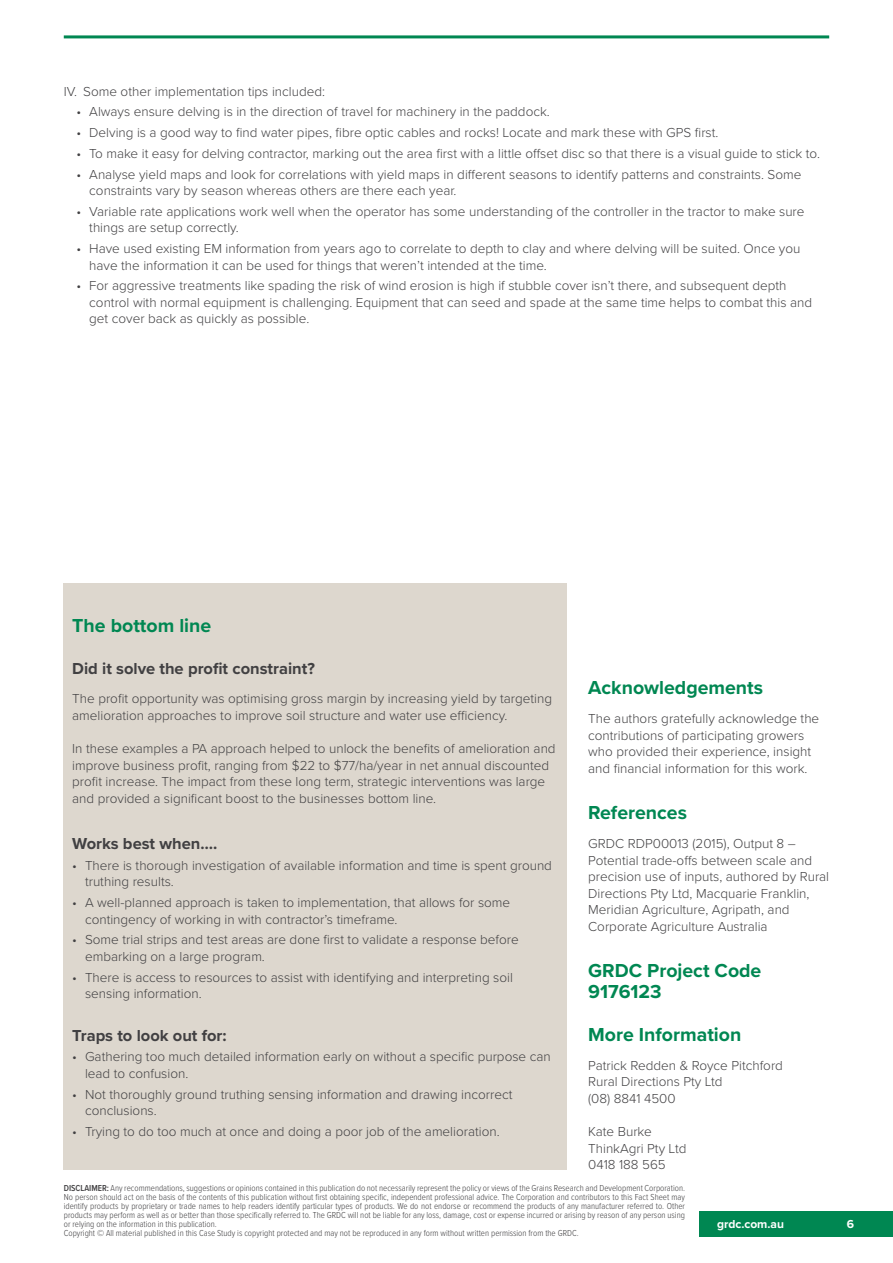
<style>
.page{position:relative;width:893px;height:1263px;background:#fff}
.page>*{position:absolute;margin:0;border:0;box-sizing:border-box;transform-origin:0 0}
.t1{font:700 19.5px/21px "Proxima Nova";color:#008752}
.t2{font:700 16.5px "Proxima Nova";color:#414042}
.t3{font:300 13.5px/16.5px "Proxima Nova";color:#414042}
.t4{font:700 12px "Proxima Nova";color:#fff}
.t5{font:300 9px/9px "Proxima Nova Cond";color:#414042}
.s1{font-weight:600}
</style>
<div class="page">
<div style="left:699px;top:1211px;width:194px;height:25px;background:#008752"></div>
<hr style="left:64px;top:35px;width:765px;height:3px;background:#008752">
<div style="left:64px;top:583px;width:503px;height:586px;background:#ddd7ce"></div>
<p class="t3" style="left:64px;top:82px;width:263px">IV. Some other implementation tips included:</p>
<p class="t3" style="left:77px;top:103px;width:475px">• Always ensure delving is in the direction of travel for machinery in the paddock.</p>
<p class="t3" style="left:77px;top:124px;width:643px">• Delving is a good way to find water pipes, fibre optic cables and rocks! Locate and mark these with GPS first.</p>
<p class="t3" style="left:77px;top:144px;width:745px">• To make it easy for delving contractor, marking out the area first with a little offset disc so that there is a visual guide to stick to.</p>
<p class="t3" style="left:89px;top:165px;width:714px;text-indent:-13px">• Analyse yield maps and look for correlations with yield maps in different seasons to identify patterns and constraints. Some constraints vary by season whereas others are there each year.</p>
<p class="t3" style="left:89px;top:202px;width:717px;text-indent:-13px">• Variable rate applications work well when the operator has some understanding of the controller in the tractor to make sure things are setup correctly.</p>
<p class="t3" style="left:89px;top:240px;width:713px;text-indent:-13px">• Have used existing EM information from years ago to correlate to depth to clay and where delving will be suited. Once you have the information it can be used for things that weren’t intended at the time.</p>
<p class="t3" style="left:89px;top:277px;width:724px;text-indent:-13px">• For aggressive treatments like spading the risk of wind erosion is high if stubble cover isn’t there, and subsequent depth control with normal equipment is challenging. Equipment that can seed and spade at the same time helps to combat this and get cover back as quickly as possible.</p>
<h1 class="t1" style="left:72px;top:614px;width:140px">The bottom line</h1>
<p class="t2" style="left:72px;top:656px;width:244px">Did it solve the profit constraint?</p>
<p class="t3" style="left:72px;top:690px;width:481px">The profit opportunity was optimising gross margin by increasing yield by targeting amelioration approaches to improve soil structure and water use efficiency.</p>
<p class="t3" style="left:72px;top:740px;width:485px">In these examples a PA approach helped to unlock the benefits of amelioration and improve business profit, ranging from $22 to $77/ha/year in net annual discounted profit increase. The impact from these long term, strategic interventions was large and provided a significant boost to the businesses bottom line.</p>
<p class="t2" style="left:72px;top:831px;width:147px">Works best when….</p>
<p class="t3" style="left:85px;top:856px;width:468px;text-indent:-13px">• There is thorough investigation of available information and time is spent ground truthing results.</p>
<p class="t3" style="left:85px;top:894px;width:427px;text-indent:-13px">• A well-planned approach is taken to implementation, that allows for some contingency of working in with contractor’s timeframe.</p>
<p class="t3" style="left:85px;top:931px;width:435px;text-indent:-13px">• Some trial strips and test areas are done first to validate a response before embarking on a large program.</p>
<p class="t3" style="left:85px;top:968px;width:429px;text-indent:-13px">• There is access to resources to assist with identifying and interpreting soil sensing information.</p>
<p class="t2" style="left:72px;top:1023px;width:156px">Traps to look out for:</p>
<p class="t3" style="left:85px;top:1048px;width:467px;text-indent:-13px">• Gathering too much detailed information early on without a specific purpose can lead to confusion.</p>
<p class="t3" style="left:85px;top:1085px;width:429px;text-indent:-13px">• Not thoroughly ground truthing sensing information and drawing incorrect conclusions.</p>
<p class="t3" style="left:72px;top:1122px;width:429px">• Trying to do too much at once and doing a poor job of the amelioration.</p>
<h1 class="t1" style="left:588px;top:676px;width:176px">Acknowledgements</h1>
<p class="t3" style="left:588px;top:710px;width:233px">The authors gratefully acknowledge the contributions of participating growers who provided their experience, insight and financial information for this work.</p>
<h1 class="t1" style="left:588px;top:802px;width:100px">References</h1>
<p class="t3" style="left:588px;top:835px;width:242px">GRDC RDP00013 (2015), Output 8 – Potential trade-offs between scale and precision use of inputs, authored by Rural Directions Pty Ltd, Macquarie Franklin, Meridian Agriculture, Agripath, and Corporate Agriculture Australia</p>
<h1 class="t1" style="left:588px;top:960px;width:175px">GRDC Project Code<br>9176123</h1>
<h1 class="t1" style="left:588px;top:1023px;width:155px">More Information</h1>
<p class="t3" style="left:588px;top:1056px;width:196px">Patrick Redden &amp; Royce Pitchford<br>Rural Directions Pty Ltd<br>(08) 8841 4500</p>
<p class="t3" style="left:588px;top:1123px;width:100px">Kate Burke<br>ThinkAgri Pty Ltd<br>0418 188 565</p>
<p class="t5" style="left:64px;top:1183px;width:623px"><span class="s1">DISCLAIMER:</span> Any recommendations, suggestions or opinions contained in this publication do not necessarily represent the policy or views of the Grains Research and Development Corporation.<br>No person should act on the basis of the contents of this publication without first obtaining specific, independent professional advice. The Corporation and contributors to this Fact Sheet may identify products by proprietary or trade names to help readers identify particular types of products. We do not endorse or recommend the products of any manufacturer referred to. Other products may perform as well as or better than those specifically referred to. The GRDC will not be liable for any loss, damage, cost or expense incurred or arising by reason of any person using or relying on the information in this publication.<br>Copyright © All material published in this Case Study is copyright protected and may not be reproduced in any form without written permission from the GRDC.</p>
<p class="t4" style="left:717px;top:1215px;width:69px">grdc.com.au</p>
<p class="t4" style="left:847px;top:1215px;width:9px">6</p>
</div>
